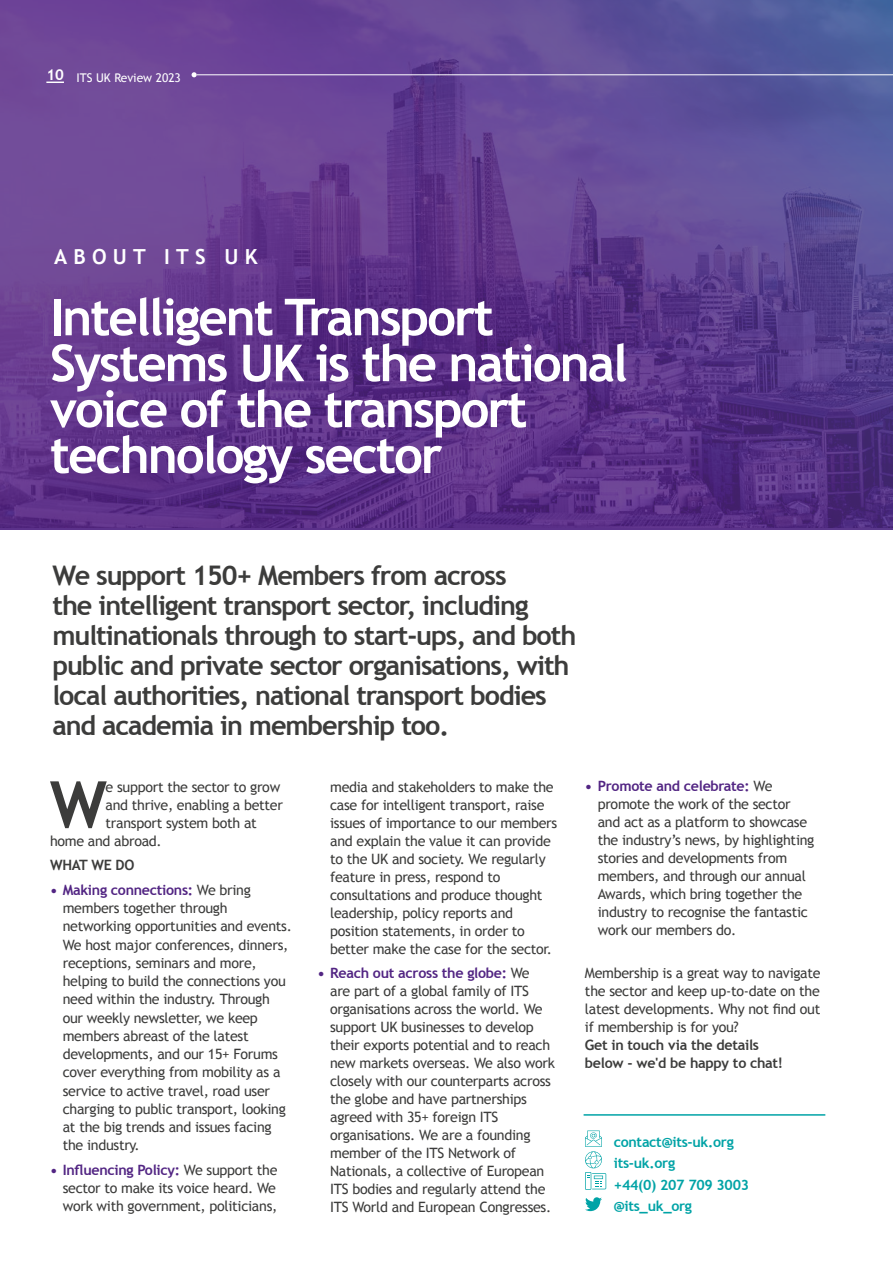
<style>
.page{position:relative;width:893px;height:1263px;background:#fff}
.page>*{position:absolute;margin:0;border:0;box-sizing:border-box;transform-origin:0 0}
.t1{font:700 64.5px "Trebuchet MS";color:#3c3c3b}
.t2{font:700 51px/45.9px "Trebuchet MS";letter-spacing:-.04em;color:#fff}
.t3{font:700 27px/30px "Trebuchet MS";letter-spacing:-.04em;color:#3c3c3b}
.t4{font:700 20.7px "Trebuchet MS";letter-spacing:.3em;color:#fff}
.t5{font:700 15px "Trebuchet MS";color:#fff}
.t6{font:14.25px/18px "Trebuchet MS";letter-spacing:-.02em;color:#3c3c3b}
.t7{font:700 14.25px/21.5px "Trebuchet MS";letter-spacing:-.02em;color:#00a3a6}
.t8{font:700 14.25px/18px "Trebuchet MS";letter-spacing:-.02em;color:#3c3c3b}
.t9{font:12px "Trebuchet MS";color:#fff}
.s1{font-weight:700;color:#522583}
</style>
<div class="page">
<svg style="left:0;top:0;width:893px;height:529px;background:#603e8f"></svg>
<hr style="left:197px;top:75px;width:696px;height:1px;background:#fff">
<svg style="left:46px;top:82px;width:18px;height:1px"></svg>
<svg style="left:192px;top:72px;width:5px;height:5px"></svg>
<svg style="left:585px;top:1130px;width:21px;height:60px"></svg>
<svg style="left:585px;top:1197px;width:17px;height:14px"></svg>
<hr style="left:584px;top:1114px;width:241px;height:2px;background:#00a3a6">
<p class="t5" style="left:46px;top:66px;width:19px">10</p>
<p class="t9" style="left:76px;top:70px;width:106px">ITS UK Review 2023</p>
<h3 class="t4" style="left:54px;top:244px;width:205px">ABOUT ITS UK</h3>
<h2 class="t2" style="left:50px;top:294px;width:579px">Intelligent Transport<br>Systems UK is the national voice of the transport technology sector</h2>
<p class="t3" style="left:52px;top:561px;width:526px">We support 150+ Members from across<br>the intelligent transport sector, including multinationals through to start-ups, and both public and private sector organisations, with local authorities, national transport bodies and academia in membership too.</p>
<h1 class="t1" style="left:50px;top:764px;width:59px">W</h1>
<p class="t6" style="left:106px;top:778px;width:176px">e support the sector to grow</p>
<p class="t6" style="left:106px;top:796px;width:179px">and thrive, enabling a better</p>
<p class="t6" style="left:106px;top:814px;width:153px">transport system both at</p>
<p class="t6" style="left:50px;top:832px;width:113px">home and abroad.</p>
<p class="t8" style="left:50px;top:856px;width:86px">WHAT WE DO</p>
<p class="t6" style="left:63px;top:881px;width:231px;text-indent:-13px"><span class="s1">• Making connections:</span> We bring members together through networking opportunities and events.<br>We host major conferences, dinners, receptions, seminars and more, helping to build the connections you need within the industry. Through our weekly newsletter, we keep members abreast of the latest developments, and our 15+ Forums cover everything from mobility as a service to active travel, road user charging to public transport, looking at the big trends and issues facing the industry.</p>
<p class="t6" style="left:63px;top:1161px;width:216px;text-align:justify;text-indent:-13px"><span class="s1">• Influencing Policy:</span> We support the sector to make its voice heard. We work with government, politicians,</p>
<p class="t6" style="left:330px;top:778px;width:229px">media and stakeholders to make the case for intelligent transport, raise issues of importance to our members and explain the value it can provide to the UK and society. We regularly feature in press, respond to consultations and produce thought leadership, policy reports and position statements, in order to better make the case for the sector.</p>
<p class="t6" style="left:330px;top:964px;width:226px;text-indent:-13px"><span class="s1">• Reach out across the globe:</span> We<br>are part of a global family of ITS organisations across the world. We support UK businesses to develop their exports potential and to reach new markets overseas. We also work closely with our counterparts across the globe and have partnerships agreed with 35+ foreign ITS organisations. We are a founding member of the ITS Network of Nationals, a collective of European ITS bodies and regularly attend the ITS World and European Congresses.</p>
<p class="t6" style="left:598px;top:778px;width:218px;text-indent:-13px"><span class="s1">• Promote and celebrate:</span> We promote the work of the sector and act as a platform to showcase the industry’s news, by highlighting stories and developments from members, and through our annual<br>Awards, which bring together the industry to recognise the fantastic work our members do.</p>
<p class="t6" style="left:585px;top:964px;width:237px;text-align:justify">Membership is a great way to navigate the sector and keep up-to-date on the latest developments. Why not find out if membership is for you?</p>
<p class="t8" style="left:585px;top:1036px;width:200px">Get in touch via the details below - we'd be happy to chat!</p>
<p class="t7" style="left:614px;top:1131px;width:137px">contact@its-uk.org its-uk.org<br>+44(0) 207 709 3003 @its_uk_org</p>
</div>
